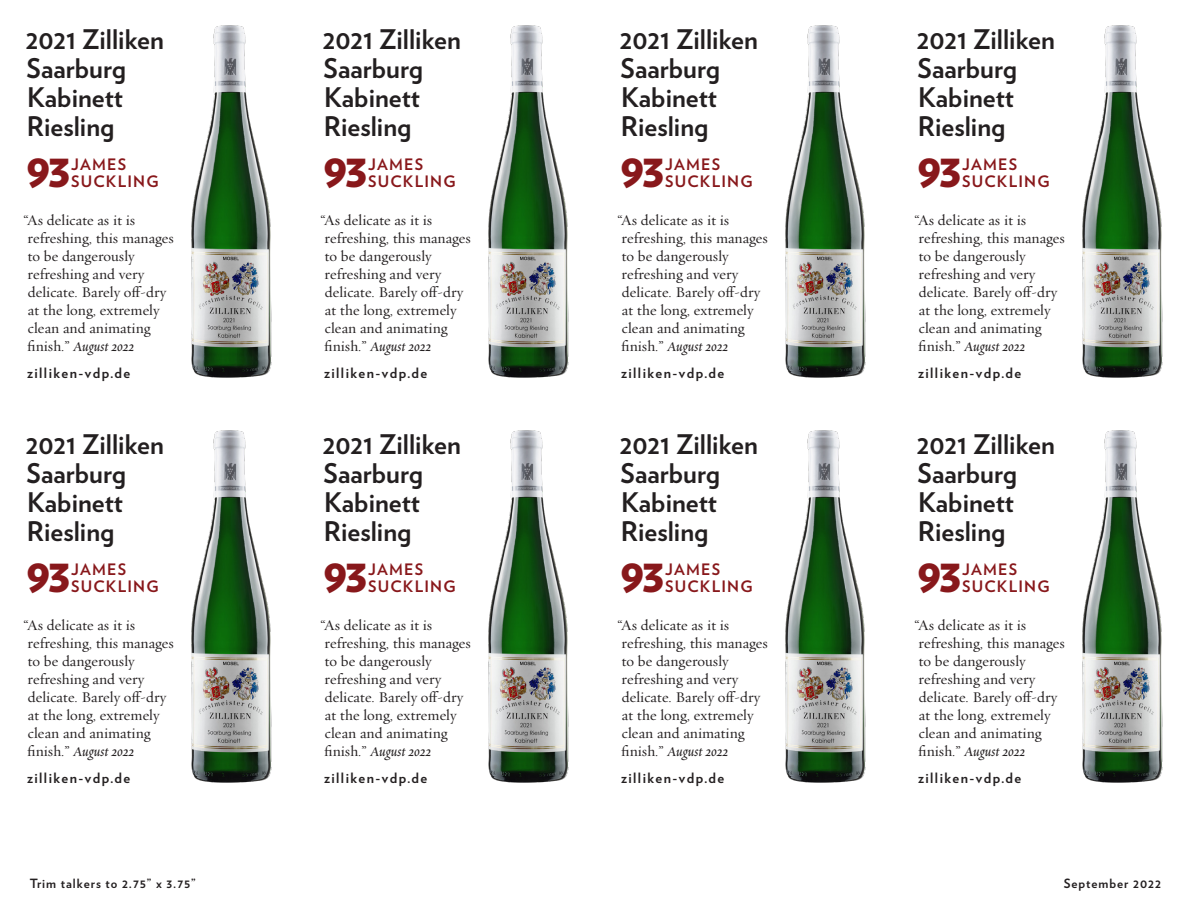
<style>
.page{position:relative;width:1188px;height:918px;background:#fff}
.page>*{position:absolute;margin:0;border:0;box-sizing:border-box;transform-origin:0 0}
.t1{font:900 48px "Verlag";letter-spacing:-.07em;color:#88181b}
.Wine{font:700 27px "Verlag";color:#231f20}
.t2{font:700 15.75px "Verlag";letter-spacing:.075em;color:#88181b}
.Text-1{font:15px/18px "Requiem Text";color:#231f20}
.URL{font:700 14.25px "Verlag";letter-spacing:.1em;color:#231f20}
.Footer_notes{font:700 12.75px "Verlag";letter-spacing:.075em;color:#231f20}
.s1{font-style:italic}
</style>
<div class="page">
<img style="left:191px;top:25px;width:81px;height:353px">
<img style="left:191px;top:430px;width:81px;height:353px">
<img style="left:488px;top:25px;width:81px;height:353px">
<img style="left:488px;top:430px;width:81px;height:353px">
<img style="left:785px;top:25px;width:81px;height:353px">
<img style="left:785px;top:430px;width:81px;height:353px">
<img style="left:1082px;top:25px;width:81px;height:353px">
<img style="left:1082px;top:430px;width:81px;height:353px">
<p class="Wine" style="left:26px;top:18px;width:139px">2021 Zilliken</p>
<p class="Wine" style="left:27px;top:47px;width:101px">Saarburg</p>
<p class="Wine" style="left:27px;top:76px;width:98px">Kabinett</p>
<p class="Wine" style="left:27px;top:105px;width:89px">Riesling</p>
<p class="Wine" style="left:323px;top:18px;width:139px">2021 Zilliken</p>
<p class="Wine" style="left:324px;top:47px;width:101px">Saarburg</p>
<p class="Wine" style="left:324px;top:76px;width:98px">Kabinett</p>
<p class="Wine" style="left:324px;top:105px;width:89px">Riesling</p>
<p class="Wine" style="left:620px;top:18px;width:139px">2021 Zilliken</p>
<p class="Wine" style="left:621px;top:47px;width:101px">Saarburg</p>
<p class="Wine" style="left:621px;top:76px;width:98px">Kabinett</p>
<p class="Wine" style="left:621px;top:105px;width:89px">Riesling</p>
<p class="Wine" style="left:917px;top:18px;width:139px">2021 Zilliken</p>
<p class="Wine" style="left:918px;top:47px;width:101px">Saarburg</p>
<p class="Wine" style="left:918px;top:76px;width:98px">Kabinett</p>
<p class="Wine" style="left:918px;top:105px;width:89px">Riesling</p>
<p class="t1" style="left:26px;top:130px;width:47px">93</p>
<p class="t2" style="left:71px;top:152px;width:57px">JAMES</p>
<p class="t2" style="left:71px;top:169px;width:89px">SUCKLING</p>
<p class="t1" style="left:323px;top:130px;width:47px">93</p>
<p class="t2" style="left:368px;top:152px;width:57px">JAMES</p>
<p class="t2" style="left:368px;top:169px;width:89px">SUCKLING</p>
<p class="t1" style="left:620px;top:130px;width:47px">93</p>
<p class="t2" style="left:665px;top:152px;width:57px">JAMES</p>
<p class="t2" style="left:665px;top:169px;width:89px">SUCKLING</p>
<p class="t1" style="left:917px;top:130px;width:47px">93</p>
<p class="t2" style="left:962px;top:152px;width:57px">JAMES</p>
<p class="t2" style="left:962px;top:169px;width:89px">SUCKLING</p>
<p class="Text-1" style="left:24px;top:210px;width:152px">“As delicate as it is refreshing, this manages to be dangerously refreshing and very delicate. Barely off-dry at the long, extremely clean and animating finish.” <span class="s1">August 2022</span></p>
<p class="Text-1" style="left:321px;top:210px;width:152px">“As delicate as it is refreshing, this manages to be dangerously refreshing and very delicate. Barely off-dry at the long, extremely clean and animating finish.” <span class="s1">August 2022</span></p>
<p class="Text-1" style="left:618px;top:210px;width:152px">“As delicate as it is refreshing, this manages to be dangerously refreshing and very delicate. Barely off-dry at the long, extremely clean and animating finish.” <span class="s1">August 2022</span></p>
<p class="Text-1" style="left:915px;top:210px;width:152px">“As delicate as it is refreshing, this manages to be dangerously refreshing and very delicate. Barely off-dry at the long, extremely clean and animating finish.” <span class="s1">August 2022</span></p>
<p class="URL" style="left:27px;top:361px;width:105px">zilliken-vdp.de</p>
<p class="URL" style="left:324px;top:361px;width:105px">zilliken-vdp.de</p>
<p class="URL" style="left:621px;top:361px;width:105px">zilliken-vdp.de</p>
<p class="URL" style="left:918px;top:361px;width:105px">zilliken-vdp.de</p>
<p class="Wine" style="left:26px;top:423px;width:139px">2021 Zilliken</p>
<p class="Wine" style="left:27px;top:452px;width:101px">Saarburg</p>
<p class="Wine" style="left:27px;top:481px;width:98px">Kabinett</p>
<p class="Wine" style="left:27px;top:510px;width:89px">Riesling</p>
<p class="Wine" style="left:323px;top:423px;width:139px">2021 Zilliken</p>
<p class="Wine" style="left:324px;top:452px;width:101px">Saarburg</p>
<p class="Wine" style="left:324px;top:481px;width:98px">Kabinett</p>
<p class="Wine" style="left:324px;top:510px;width:89px">Riesling</p>
<p class="Wine" style="left:620px;top:423px;width:139px">2021 Zilliken</p>
<p class="Wine" style="left:621px;top:452px;width:101px">Saarburg</p>
<p class="Wine" style="left:621px;top:481px;width:98px">Kabinett</p>
<p class="Wine" style="left:621px;top:510px;width:89px">Riesling</p>
<p class="Wine" style="left:917px;top:423px;width:139px">2021 Zilliken</p>
<p class="Wine" style="left:918px;top:452px;width:101px">Saarburg</p>
<p class="Wine" style="left:918px;top:481px;width:98px">Kabinett</p>
<p class="Wine" style="left:918px;top:510px;width:89px">Riesling</p>
<p class="t1" style="left:26px;top:535px;width:47px">93</p>
<p class="t2" style="left:71px;top:557px;width:57px">JAMES</p>
<p class="t2" style="left:71px;top:574px;width:89px">SUCKLING</p>
<p class="t1" style="left:323px;top:535px;width:47px">93</p>
<p class="t2" style="left:368px;top:557px;width:57px">JAMES</p>
<p class="t2" style="left:368px;top:574px;width:89px">SUCKLING</p>
<p class="t1" style="left:620px;top:535px;width:47px">93</p>
<p class="t2" style="left:665px;top:557px;width:57px">JAMES</p>
<p class="t2" style="left:665px;top:574px;width:89px">SUCKLING</p>
<p class="t1" style="left:917px;top:535px;width:47px">93</p>
<p class="t2" style="left:962px;top:557px;width:57px">JAMES</p>
<p class="t2" style="left:962px;top:574px;width:89px">SUCKLING</p>
<p class="Text-1" style="left:24px;top:615px;width:152px">“As delicate as it is refreshing, this manages to be dangerously refreshing and very delicate. Barely off-dry at the long, extremely clean and animating finish.” <span class="s1">August 2022</span></p>
<p class="Text-1" style="left:321px;top:615px;width:152px">“As delicate as it is refreshing, this manages to be dangerously refreshing and very delicate. Barely off-dry at the long, extremely clean and animating finish.” <span class="s1">August 2022</span></p>
<p class="Text-1" style="left:618px;top:615px;width:152px">“As delicate as it is refreshing, this manages to be dangerously refreshing and very delicate. Barely off-dry at the long, extremely clean and animating finish.” <span class="s1">August 2022</span></p>
<p class="Text-1" style="left:915px;top:615px;width:152px">“As delicate as it is refreshing, this manages to be dangerously refreshing and very delicate. Barely off-dry at the long, extremely clean and animating finish.” <span class="s1">August 2022</span></p>
<p class="URL" style="left:27px;top:766px;width:105px">zilliken-vdp.de</p>
<p class="URL" style="left:324px;top:766px;width:105px">zilliken-vdp.de</p>
<p class="URL" style="left:621px;top:766px;width:105px">zilliken-vdp.de</p>
<p class="URL" style="left:918px;top:766px;width:105px">zilliken-vdp.de</p>
<p class="Footer_notes" style="left:30px;top:874px;width:167px">Trim talkers to 2.75” x 3.75”</p>
<p class="Footer_notes" style="left:1064px;top:874px;width:99px">September 2022</p>
</div>
